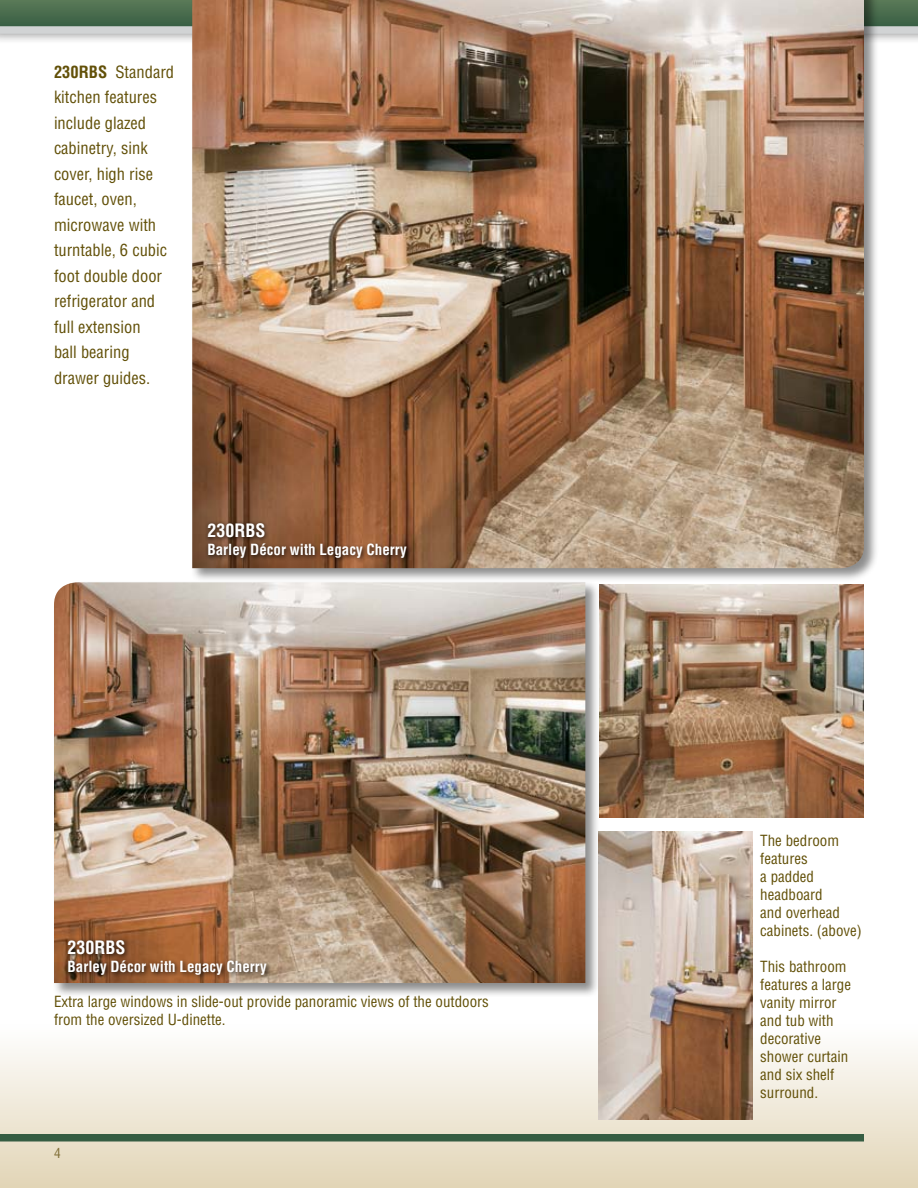
<style>
.page{position:relative;width:918px;height:1188px;background:#fff}
.page>*{position:absolute;margin:0;border:0;box-sizing:border-box;transform-origin:0 0}
.t1{font:700 condensed 18px "Helvetica";color:#fff}
.t2{font:condensed 16.5px/25.5px "Helvetica";color:#625008}
.t3{font:condensed 15px/18px "Helvetica";color:#625008}
.t4{font:700 condensed 15px "Helvetica";color:#fff}
.t5{font:condensed 13.5px "Helvetica";color:#827038}
.s1{font-weight:700}
</style>
<div class="page">
<div style="left:0;top:1024px;width:918px;height:164px;background:linear-gradient(to bottom,#fefefe,#e2d5b7)"></div>
<div style="left:0;top:0;width:918px;height:45px;background:#000;opacity:.45"></div>
<svg style="left:0;top:0;width:918px;height:26px;background:#496c4d"></svg>
<div style="left:0;top:26px;width:918px;height:8px;background:#d1d3d4"></div>
<div style="left:52px;top:581px;width:548px;height:417px;background:#000;opacity:.45"></div>
<img style="left:54px;top:582px;width:531px;height:401px">
<div style="left:190px;top:0;width:689px;height:583px;background:#000;opacity:.45"></div>
<img style="left:192px;top:0;width:672px;height:568px">
<img style="left:599px;top:584px;width:265px;height:234px">
<div style="left:0;top:1134px;width:864px;height:8px;background:#355d42"></div>
<img style="left:599px;top:831px;width:153px;height:289px">
<div style="left:205px;top:520px;width:208px;height:44px;background:#000;opacity:.75"></div>
<div style="left:65px;top:937px;width:208px;height:43px;background:#000;opacity:.75"></div>
<p class="t2" style="left:54px;top:59px;width:122px"><span class="s1">230RBS</span> Standard kitchen features include glazed cabinetry, sink cover, high rise faucet, oven, microwave with turntable, 6 cubic foot double door refrigerator and full extension<br>ball bearing drawer guides.</p>
<p class="t1" style="left:207px;top:519px;width:60px">230RBS</p>
<p class="t4" style="left:207px;top:540px;width:201px">Barley Décor with Legacy Cherry</p>
<p class="t1" style="left:68px;top:936px;width:60px">230RBS</p>
<p class="t4" style="left:68px;top:957px;width:201px">Barley Décor with Legacy Cherry</p>
<p class="t3" style="left:54px;top:992px;width:436px">Extra large windows in slide-out provide panoramic views of the outdoors from the oversized U-dinette.</p>
<p class="t5" style="left:54px;top:1145px;width:8px">4</p>
<p class="t3" style="left:760px;top:831px;width:103px">The bedroom features<br>a padded headboard<br>and overhead cabinets. (above)</p>
<p class="t3" style="left:760px;top:957px;width:92px">This bathroom features a large vanity mirror and tub with decorative shower curtain and six shelf surround.</p>
</div>
